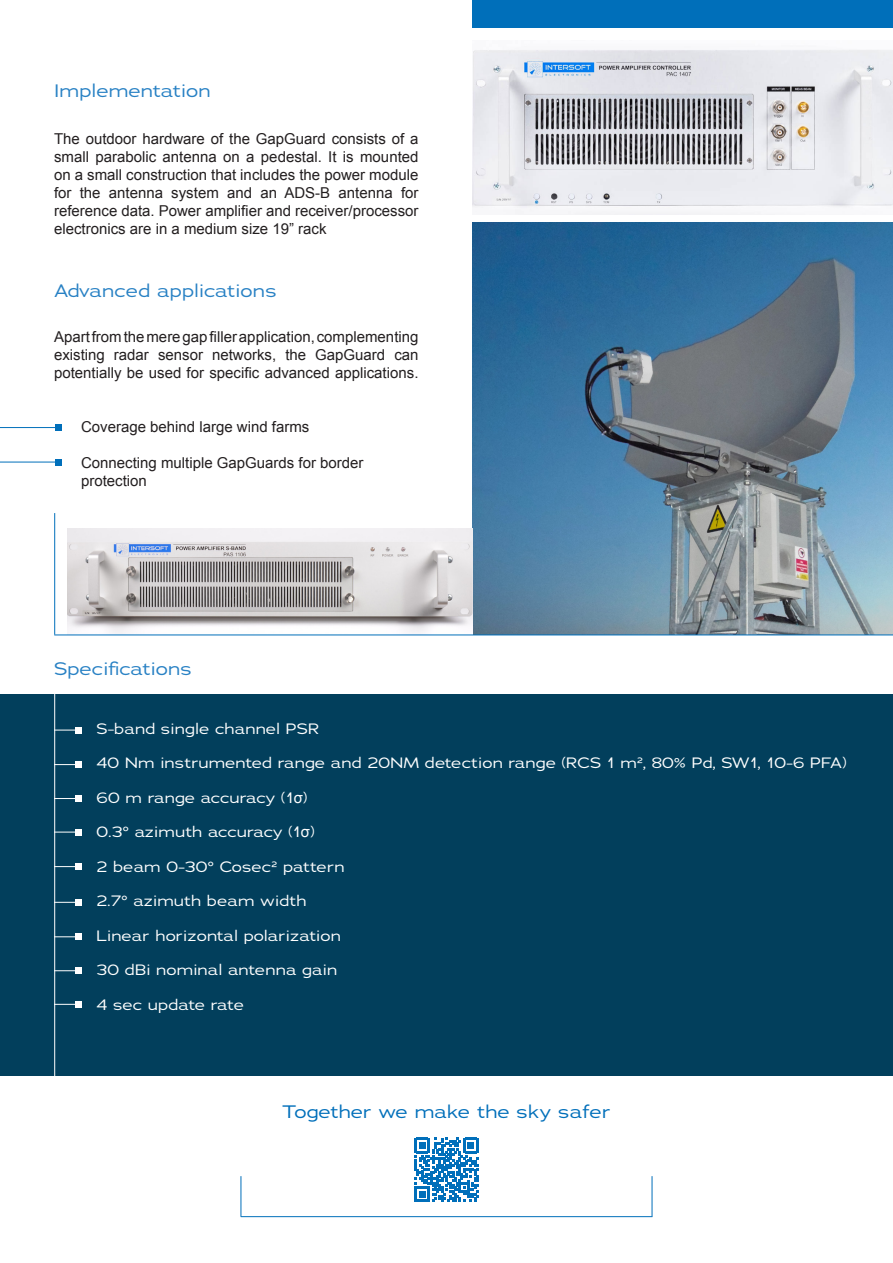
<style>
.page{position:relative;width:893px;height:1263px;background:#fff}
.page>*{position:absolute;margin:0;border:0;box-sizing:border-box;transform-origin:0 0}
.Alineastijl_4{font:18px "Adrianna Extended";color:#2881c4}
.t1{font:18px "Adrianna Extended";color:#006fba}
.t2{font:15px/18px "Arial";color:#231f20;text-align:justify}
.Alineastijl_4-2{font:15px "Adrianna Extended";color:#fff}
.Alineastijl_4-3{font:15px "Adrianna Extended";letter-spacing:-.025em;color:#fff}
.s1{font-family:"Arial"}
</style>
<div class="page">
<hr style="left:0;top:427px;width:58px;height:1px;background:#006fba">
<svg style="left:56px;top:424px;width:6px;height:6px"></svg>
<hr style="left:0;top:462px;width:58px;height:1px;background:#006fba">
<svg style="left:56px;top:459px;width:6px;height:6px"></svg>
<div style="left:472px;top:0;width:421px;height:27px;background:#006fba"></div>
<img style="left:472px;top:222px;width:421px;height:412px">
<img style="left:68px;top:528px;width:404px;height:106px">
<img style="left:472px;top:50px;width:421px;height:165px">
<div style="left:0;top:694px;width:893px;height:382px;background:#023f5c"></div>
<hr style="left:54px;top:680px;width:1px;height:423px;background:#fff">
<hr style="left:54px;top:513px;width:1px;height:122px;background:#006fba">
<hr style="left:54px;top:635px;width:839px;height:1px;background:#006fba">
<svg style="left:54px;top:727px;width:27px;height:6px"></svg>
<svg style="left:54px;top:899px;width:27px;height:6px"></svg>
<svg style="left:54px;top:761px;width:27px;height:6px"></svg>
<svg style="left:54px;top:934px;width:27px;height:6px"></svg>
<svg style="left:54px;top:795px;width:27px;height:6px"></svg>
<svg style="left:54px;top:968px;width:27px;height:6px"></svg>
<svg style="left:54px;top:829px;width:27px;height:6px"></svg>
<svg style="left:54px;top:1001px;width:27px;height:6px"></svg>
<svg style="left:54px;top:863px;width:27px;height:6px"></svg>
<svg style="left:414px;top:1138px;width:64px;height:64px"></svg>
<hr style="left:241px;top:1176px;width:1px;height:41px;background:#006fba">
<hr style="left:652px;top:1176px;width:1px;height:41px;background:#006fba">
<hr style="left:241px;top:1216px;width:411px;height:1px;background:#006fba">
<p class="Alineastijl_4" style="left:54px;top:79px;width:158px">Implementation</p>
<p class="t2" style="left:54px;top:130px;width:366px">The outdoor hardware of the GapGuard consists of a small parabolic antenna on a pedestal. It is mounted on a small construction that includes the power module for the antenna system and an ADS-B antenna for reference data. Power amplifier and receiver/processor electronics are in a medium size 19” rack</p>
<p class="Alineastijl_4" style="left:54px;top:279px;width:224px">Advanced applications</p>
<p class="t2" style="left:54px;top:328px;width:366px">Apart from the mere gap filler application, complementing existing radar sensor networks, the GapGuard can potentially be used for specific advanced applications.</p>
<p class="t2" style="left:81px;top:418px;width:230px">Coverage behind large wind farms</p>
<p class="t2" style="left:81px;top:454px;width:284px">Connecting multiple GapGuards for border protection</p>
<p class="Alineastijl_4" style="left:54px;top:657px;width:140px">Specifications</p>
<p class="Alineastijl_4-2" style="left:97px;top:719px;width:224px">S-band single channel PSR</p>
<p class="Alineastijl_4-2" style="left:97px;top:753px;width:751px">40 Nm instrumented range and 20NM detection range (RCS 1 m², 80% Pd, SW1, 10-6 PFA)</p>
<p class="Alineastijl_4-3" style="left:97px;top:788px;width:212px">60 m range accuracy (1<span class="s1">σ</span>)</p>
<p class="Alineastijl_4-2" style="left:97px;top:822px;width:220px">0.3° azimuth accuracy (1<span class="s1">σ</span>)</p>
<p class="Alineastijl_4-2" style="left:97px;top:857px;width:250px">2 beam 0-30° Cosec² pattern</p>
<p class="Alineastijl_4-2" style="left:97px;top:891px;width:212px">2.7° azimuth beam width</p>
<p class="Alineastijl_4-2" style="left:97px;top:926px;width:246px">Linear horizontal polarization</p>
<p class="Alineastijl_4-2" style="left:97px;top:960px;width:242px">30 dBi nominal antenna gain</p>
<p class="Alineastijl_4-3" style="left:97px;top:995px;width:149px">4 sec update rate</p>
<p class="t1" style="left:282px;top:1100px;width:330px">Together we make the sky safer</p>
</div>
